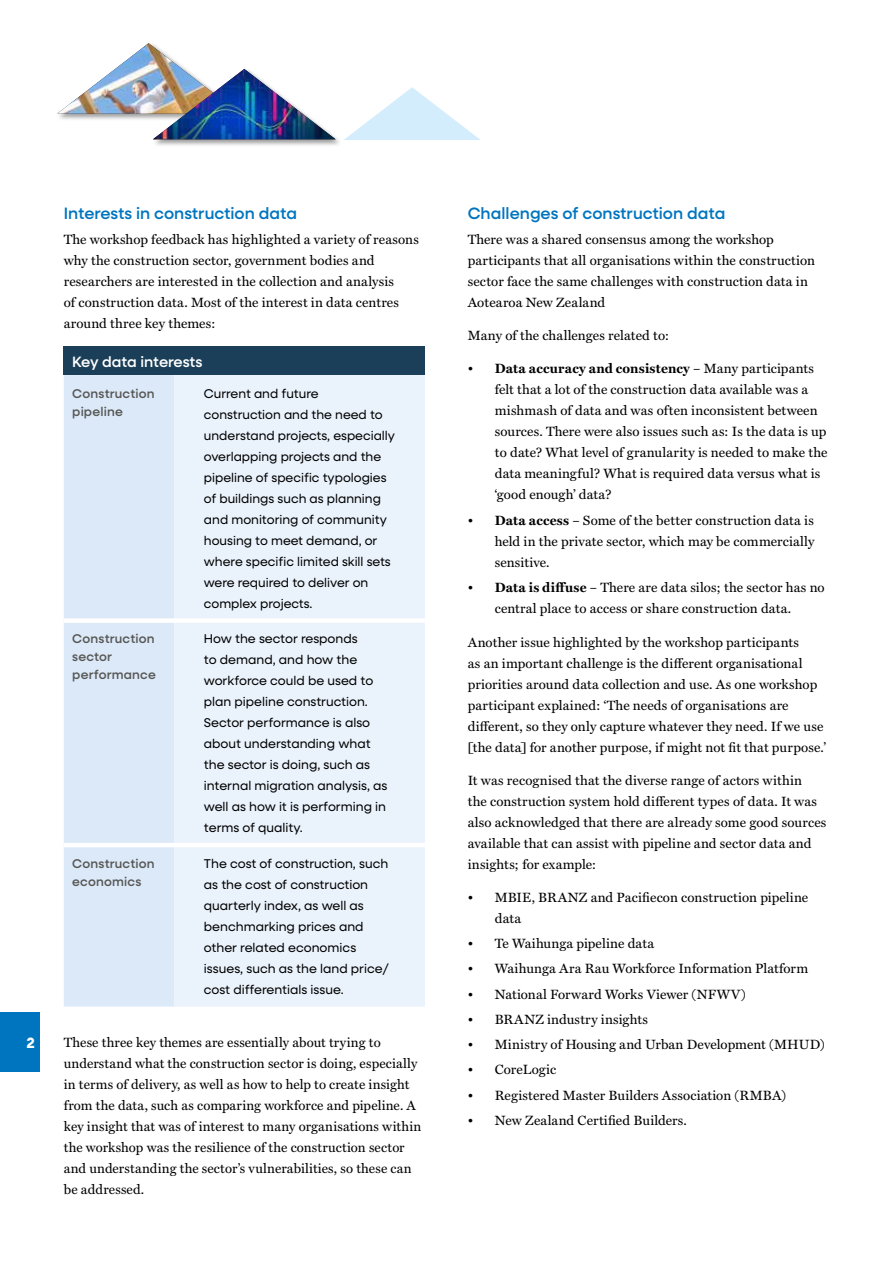
<style>
.page{position:relative;width:893px;height:1263px;background:#fff}
.page>*{position:absolute;margin:0;border:0;box-sizing:border-box;transform-origin:0 0}
.t1{font:500 16.5px "Neulis Sans";color:#0075bf}
.t2{font:500 15px "Neulis Sans";letter-spacing:-.005em;color:#fff}
.t3{font:700 15px "Neulis Sans";color:#fff}
.t4{font:13.5px/21px "Miller Text";letter-spacing:.01em;color:#000}
.t5{font:12.75px/21px "Neulis Sans";color:#000}
.t6{font:500 12.75px/18px "Neulis Sans";letter-spacing:.015em;color:#575756}
.s1{font-weight:700}
</style>
<div class="page">
<div style="left:0;top:1012px;width:39px;height:59px;background:#0075bf"></div>
<div style="left:64px;top:346px;width:361px;height:29px;background:#1b3f59"></div>
<div style="left:64px;top:375px;width:110px;height:631px;background:#dce9f8"></div>
<div style="left:174px;top:375px;width:251px;height:631px;background:#eaf2fb"></div>
<div style="left:64px;top:618px;width:110px;height:5px;background:#fff"></div>
<div style="left:174px;top:618px;width:251px;height:5px;background:#fff"></div>
<hr style="left:64px;top:843px;width:110px;height:4px;background:#fff">
<hr style="left:174px;top:843px;width:251px;height:4px;background:#fff">
<div style="left:152px;top:68px;width:190px;height:79px;background:#000;opacity:.4"></div>
<img style="left:57px;top:43px;width:279px;height:96px">
<img style="left:153px;top:69px;width:183px;height:70px">
<svg style="left:344px;top:87px;width:136px;height:53px"></svg>
<p class="t3" style="left:27px;top:1031px;width:10px">2</p>
<p class="t1" style="left:64px;top:201px;width:235px">Interests in construction data</p>
<p class="t4" style="left:64px;top:228px;width:357px">The workshop feedback has highlighted a variety of reasons why the construction sector, government bodies and researchers are interested in the collection and analysis<br>of construction data. Most of the interest in data centres around three key themes:</p>
<p class="t2" style="left:72px;top:351px;width:132px">Key data interests</p>
<p class="t6" style="left:72px;top:384px;width:84px">Construction pipeline</p>
<p class="t5" style="left:204px;top:382px;width:193px">Current and future construction and the need to understand projects, especially overlapping projects and the pipeline of specific typologies of buildings such as planning and monitoring of community housing to meet demand, or where specific limited skill sets were required to deliver on complex projects.</p>
<p class="t6" style="left:72px;top:629px;width:85px">Construction sector performance</p>
<p class="t5" style="left:204px;top:628px;width:185px">How the sector responds<br>to demand, and how the workforce could be used to plan pipeline construction.<br>Sector performance is also about understanding what the sector is doing, such as internal migration analysis, as well as how it is performing in terms of quality.</p>
<p class="t6" style="left:72px;top:854px;width:84px">Construction economics</p>
<p class="t5" style="left:204px;top:852px;width:186px">The cost of construction, such as the cost of construction quarterly index, as well as benchmarking prices and other related economics issues, such as the land price/ cost differentials issue.</p>
<p class="t4" style="left:64px;top:1031px;width:359px">These three key themes are essentially about trying to understand what the construction sector is doing, especially in terms of delivery, as well as how to help to create insight from the data, such as comparing workforce and pipeline. A key insight that was of interest to many organisations within the workshop was the resilience of the construction sector and understanding the sector’s vulnerabilities, so these can be addressed.</p>
<p class="t1" style="left:468px;top:201px;width:259px">Challenges of construction data</p>
<p class="t4" style="left:468px;top:228px;width:349px">There was a shared consensus among the workshop participants that all organisations within the construction sector face the same challenges with construction data in Aotearoa New Zealand</p>
<p class="t4" style="left:468px;top:324px;width:203px">Many of the challenges related to:</p>
<p class="t4" style="left:495px;top:357px;width:334px;text-indent:-27px">• <span class="s1">Data accuracy and consistency</span> – Many participants felt that a lot of the construction data available was a mishmash of data and was often inconsistent between sources. There were also issues such as: Is the data is up to date? What level of granularity is needed to make the data meaningful? What is required data versus what is ‘good enough’ data?</p>
<p class="t4" style="left:495px;top:509px;width:321px;text-align:justify;text-indent:-27px">• <span class="s1">Data access</span> – Some of the better construction data is held in the private sector, which may be commercially sensitive.</p>
<p class="t4" style="left:468px;top:576px;width:358px;text-align:center">• <span class="s1">Data is diffuse</span> – There are data silos; the sector has no central place to access or share construction data.</p>
<p class="t4" style="left:468px;top:631px;width:360px">Another issue highlighted by the workshop participants<br>as an important challenge is the different organisational priorities around data collection and use. As one workshop participant explained: ‘The needs of organisations are different, so they only capture whatever they need. If we use [the data] for another purpose, if might not fit that purpose.’</p>
<p class="t4" style="left:468px;top:769px;width:360px">It was recognised that the diverse range of actors within<br>the construction system hold different types of data. It was also acknowledged that there are already some good sources available that can assist with pipeline and sector data and insights; for example:</p>
<p class="t4" style="left:495px;top:886px;width:315px;text-indent:-27px">• MBIE, BRANZ and Pacifiecon construction pipeline data</p>
<p class="t4" style="left:468px;top:932px;width:188px">• Te Waihunga pipeline data</p>
<p class="t4" style="left:468px;top:957px;width:342px">• Waihunga Ara Rau Workforce Information Platform</p>
<p class="t4" style="left:468px;top:982px;width:279px">• National Forward Works Viewer (NFWV)</p>
<p class="t4" style="left:468px;top:1008px;width:182px">• BRANZ industry insights</p>
<p class="t4" style="left:468px;top:1033px;width:358px">• Ministry of Housing and Urban Development (MHUD)</p>
<p class="t4" style="left:468px;top:1058px;width:90px">• CoreLogic</p>
<p class="t4" style="left:468px;top:1083px;width:320px">• Registered Master Builders Association (RMBA)</p>
<p class="t4" style="left:468px;top:1109px;width:221px">• New Zealand Certified Builders.</p>
</div>
